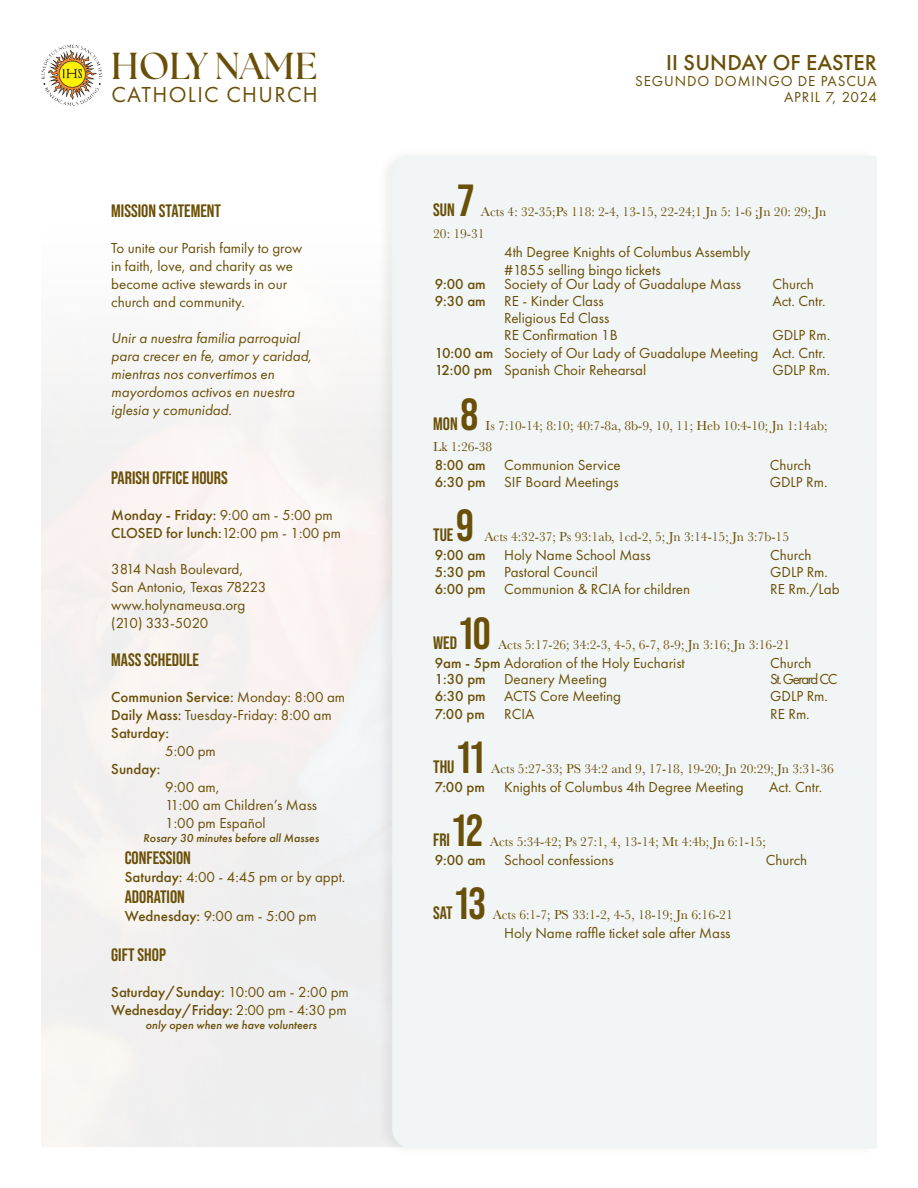
<style>
.page{position:relative;width:918px;height:1188px;background:#fff}
.page>*{position:absolute;margin:0;border:0;box-sizing:border-box;transform-origin:0 0}
.t1{font:700 45px "Bebas Neue Pro";color:#694f07}
.t2{font:700 37.5px "The Seasons";color:#694f07}
.t3{font:500 22.5px "Futura PT";letter-spacing:.01em;color:#694f07}
.t4{font:22.5px "Futura PT";letter-spacing:.06em;color:#694f07}
.t5{font:700 18px "Bebas Neue Pro";color:#694f07}
.t6{font:15px/18px "Futura PT";color:#694f07}
.t7{font:500 15px "Futura PT";color:#694f07}
.t8{font:italic 15px/18px "Futura PT";color:#694f07}
.t9{font:15px "Futura PT";letter-spacing:.06em;color:#694f07}
.t10{font:15px "Futura PT";letter-spacing:-.05em;color:#694f07}
.t11{font:15px "Futura PT";letter-spacing:-.09em;color:#694f07}
.t12{font:13.5px/21.6px "Baskerville";color:#694f07}
.t13{font:italic 500 12px "Futura PT";color:#694f07}
.s1{font-weight:400}
.s2{font-weight:500}
</style>
<div class="page">
<img style="left:41px;top:44px;width:62px;height:62px">
<div style="left:378px;top:148px;width:500px;height:1008px;background:#6a6a63;opacity:.1"></div>
<div style="left:392px;top:156px;width:485px;height:993px;background:#f2f5f5"></div>
<p class="t2" style="left:111px;top:40px;width:208px">HOLY NAME</p>
<p class="t4" style="left:111px;top:81px;width:208px">CATHOLIC CHURCH</p>
<p class="t5" style="left:111px;top:200px;width:111px">MISSION STATEMENT</p>
<p class="t6" style="left:111px;top:238px;width:193px">To unite our Parish family to grow in faith, love, and charity as we become active stewards in our church and community.</p>
<p class="t8" style="left:111px;top:328px;width:202px">Unir a nuestra familia parroquial para crecer en fe, amor y caridad, mientras nos convertimos en mayordomos activos en nuestra iglesia y comunidad.</p>
<p class="t5" style="left:111px;top:468px;width:118px">PARISH OFFICE HOURS</p>
<p class="t7" style="left:111px;top:506px;width:223px">Monday - Friday: <span class="s1">9:00 am - 5:00 pm</span></p>
<p class="t7" style="left:111px;top:524px;width:231px">CLOSED for lunch:<span class="s1">12:00 pm - 1:00 pm</span></p>
<p class="t6" style="left:111px;top:560px;width:134px">3814 Nash Boulevard,</p>
<p class="t6" style="left:111px;top:578px;width:157px">San Antonio, Texas 78223</p>
<p class="t6" style="left:111px;top:596px;width:136px">www.holynameusa.org</p>
<p class="t10" style="left:111px;top:614px;width:99px">(210) 333-5020</p>
<p class="t5" style="left:111px;top:649px;width:89px">MASS SCHEDULE</p>
<p class="t7" style="left:111px;top:688px;width:235px">Communion Service: <span class="s1">Monday: 8:00 am</span></p>
<p class="t6" style="left:111px;top:706px;width:222px"><span class="s2">Daily Mass:</span> Tuesday-Friday: 8:00 am</p>
<p class="t7" style="left:111px;top:724px;width:59px">Saturday:</p>
<p class="t6" style="left:165px;top:742px;width:52px">5:00 pm</p>
<p class="t7" style="left:111px;top:760px;width:51px">Sunday:</p>
<p class="t6" style="left:165px;top:778px;width:56px">9:00 am,</p>
<p class="t6" style="left:165px;top:796px;width:153px">11:00 am Children’s Mass</p>
<p class="t6" style="left:165px;top:814px;width:102px">1:00 pm Español</p>
<p class="t13" style="left:143px;top:831px;width:177px">Rosary 30 minutes before all Masses</p>
<p class="t5" style="left:125px;top:847px;width:68px">CONFESSION</p>
<p class="t6" style="left:125px;top:868px;width:222px"><span class="s2">Saturday:</span> 4:00 - 4:45 pm or by appt.</p>
<p class="t5" style="left:125px;top:887px;width:62px">ADORATION</p>
<p class="t6" style="left:125px;top:907px;width:194px"><span class="s2">Wednesday:</span> 9:00 am - 5:00 pm</p>
<p class="t5" style="left:111px;top:945px;width:56px">GIFT SHOP</p>
<p class="t7" style="left:111px;top:983px;width:239px">Saturday/Sunday: <span class="s1">10:00 am - 2:00 pm</span></p>
<p class="t7" style="left:111px;top:1001px;width:237px">Wednesday/Friday: <span class="s1">2:00 pm - 4:30 pm</span></p>
<p class="t13" style="left:146px;top:1018px;width:173px">only open when we have volunteers</p>
<p class="t3" style="left:666px;top:49px;width:212px">II SUNDAY OF EASTER</p>
<p class="t9" style="left:784px;top:88px;width:94px">APRIL 7, 2024</p>
<p class="t9" style="left:635px;top:72px;width:243px">SEGUNDO DOMINGO DE PASCUA</p>
<p class="t1" style="left:458px;top:175px;width:18px">7</p>
<p class="t5" style="left:433px;top:200px;width:23px">SUN</p>
<p class="t12" style="left:433px;top:202px;width:395px;text-indent:48px">Acts 4: 32-35;Ps 118: 2-4, 13-15, 22-24;1 Jn 5: 1-6 ;Jn 20: 29; Jn<br>20: 19-31</p>
<p class="t6" style="left:504px;top:243px;width:248px">4th Degree Knights of Columbus Assembly #1855 selling bingo tickets</p>
<p class="t7" style="left:435px;top:275px;width:53px">9:00 am</p>
<p class="t6" style="left:504px;top:275px;width:239px">Society of Our Lady of Guadalupe Mass</p>
<p class="t6" style="left:772px;top:275px;width:43px">Church</p>
<p class="t7" style="left:435px;top:292px;width:53px">9:30 am</p>
<p class="t6" style="left:504px;top:292px;width:101px">RE - Kinder Class</p>
<p class="t6" style="left:772px;top:292px;width:55px">Act. Cntr.</p>
<p class="t6" style="left:504px;top:309px;width:107px">Religious Ed Class</p>
<p class="t6" style="left:504px;top:326px;width:115px">RE Confirmation 1B</p>
<p class="t6" style="left:772px;top:326px;width:59px">GDLP Rm.</p>
<p class="t7" style="left:435px;top:344px;width:60px">10:00 am</p>
<p class="t6" style="left:504px;top:344px;width:256px">Society of Our Lady of Guadalupe Meeting</p>
<p class="t6" style="left:772px;top:344px;width:55px">Act. Cntr.</p>
<p class="t7" style="left:435px;top:361px;width:59px">12:00 pm</p>
<p class="t6" style="left:504px;top:361px;width:143px">Spanish Choir Rehearsal</p>
<p class="t6" style="left:772px;top:361px;width:59px">GDLP Rm.</p>
<p class="t5" style="left:433px;top:413px;width:26px">MON</p>
<p class="t1" style="left:461px;top:388px;width:19px">8</p>
<p class="t12" style="left:433px;top:415px;width:396px;text-indent:52px">Is 7:10-14; 8:10; 40:7-8a, 8b-9, 10, 11; Heb 10:4-10; Jn 1:14ab;<br>Lk 1:26-38</p>
<p class="t7" style="left:435px;top:456px;width:53px">8:00 am</p>
<p class="t6" style="left:504px;top:456px;width:118px">Communion Service</p>
<p class="t6" style="left:770px;top:456px;width:43px">Church</p>
<p class="t7" style="left:435px;top:473px;width:53px">6:30 pm</p>
<p class="t6" style="left:504px;top:473px;width:116px">SIF Board Meetings</p>
<p class="t6" style="left:770px;top:473px;width:59px">GDLP Rm.</p>
<p class="t5" style="left:433px;top:525px;width:22px">TUE</p>
<p class="t1" style="left:456px;top:500px;width:19px">9</p>
<p class="t12" style="left:484px;top:526px;width:306px">Acts 4:32-37; Ps 93:1ab, 1cd-2, 5; Jn 3:14-15; Jn 3:7b-15</p>
<p class="t7" style="left:435px;top:546px;width:53px">9:00 am</p>
<p class="t6" style="left:504px;top:546px;width:148px">Holy Name School Mass</p>
<p class="t6" style="left:770px;top:546px;width:43px">Church</p>
<p class="t7" style="left:435px;top:563px;width:53px">5:30 pm</p>
<p class="t6" style="left:504px;top:563px;width:95px">Pastoral Council</p>
<p class="t6" style="left:770px;top:563px;width:59px">GDLP Rm.</p>
<p class="t7" style="left:435px;top:580px;width:53px">6:00 pm</p>
<p class="t6" style="left:504px;top:580px;width:187px">Communion &amp; RCIA for children</p>
<p class="t6" style="left:770px;top:580px;width:71px">RE Rm./Lab</p>
<p class="t5" style="left:433px;top:632px;width:25px">WED</p>
<p class="t1" style="left:460px;top:607px;width:33px">10</p>
<p class="t12" style="left:498px;top:634px;width:293px">Acts 5:17-26; 34:2-3, 4-5, 6-7, 8-9; Jn 3:16; Jn 3:16-21</p>
<p class="t6" style="left:435px;top:653px;width:252px"><span class="s2">9am - 5pm</span> Adoration of the Holy Eucharist</p>
<p class="t6" style="left:770px;top:653px;width:43px">Church</p>
<p class="t7" style="left:435px;top:670px;width:53px">1:30 pm</p>
<p class="t6" style="left:504px;top:670px;width:104px">Deanery Meeting</p>
<p class="t11" style="left:770px;top:670px;width:69px">St.Gerard CC</p>
<p class="t7" style="left:435px;top:687px;width:53px">6:30 pm</p>
<p class="t6" style="left:504px;top:687px;width:118px">ACTS Core Meeting</p>
<p class="t6" style="left:770px;top:687px;width:59px">GDLP Rm.</p>
<p class="t7" style="left:435px;top:705px;width:52px">7:00 pm</p>
<p class="t6" style="left:504px;top:705px;width:32px">RCIA</p>
<p class="t6" style="left:770px;top:705px;width:41px">RE Rm.</p>
<p class="t5" style="left:433px;top:757px;width:23px">THU</p>
<p class="t1" style="left:457px;top:732px;width:28px">11</p>
<p class="t12" style="left:491px;top:758px;width:344px">Acts 5:27-33; PS 34:2 and 9, 17-18, 19-20; Jn 20:29; Jn 3:31-36</p>
<p class="t7" style="left:435px;top:778px;width:52px">7:00 pm</p>
<p class="t6" style="left:504px;top:778px;width:241px">Knights of Columbus 4th Degree Meeting</p>
<p class="t6" style="left:769px;top:778px;width:55px">Act. Cntr.</p>
<p class="t5" style="left:433px;top:829px;width:18px">FRI</p>
<p class="t1" style="left:453px;top:805px;width:31px">12</p>
<p class="t12" style="left:490px;top:831px;width:277px">Acts 5:34-42; Ps 27:1, 4, 13-14; Mt 4:4b; Jn 6:1-15;</p>
<p class="t7" style="left:435px;top:851px;width:53px">9:00 am</p>
<p class="t6" style="left:504px;top:851px;width:111px">School confessions</p>
<p class="t6" style="left:766px;top:851px;width:43px">Church</p>
<p class="t1" style="left:456px;top:877px;width:31px">13</p>
<p class="t5" style="left:433px;top:902px;width:21px">SAT</p>
<p class="t12" style="left:493px;top:904px;width:242px">Acts 6:1-7; PS 33:1-2, 4-5, 18-19; Jn 6:16-21</p>
<p class="t6" style="left:504px;top:924px;width:228px">Holy Name raffle ticket sale after Mass</p>
</div>
